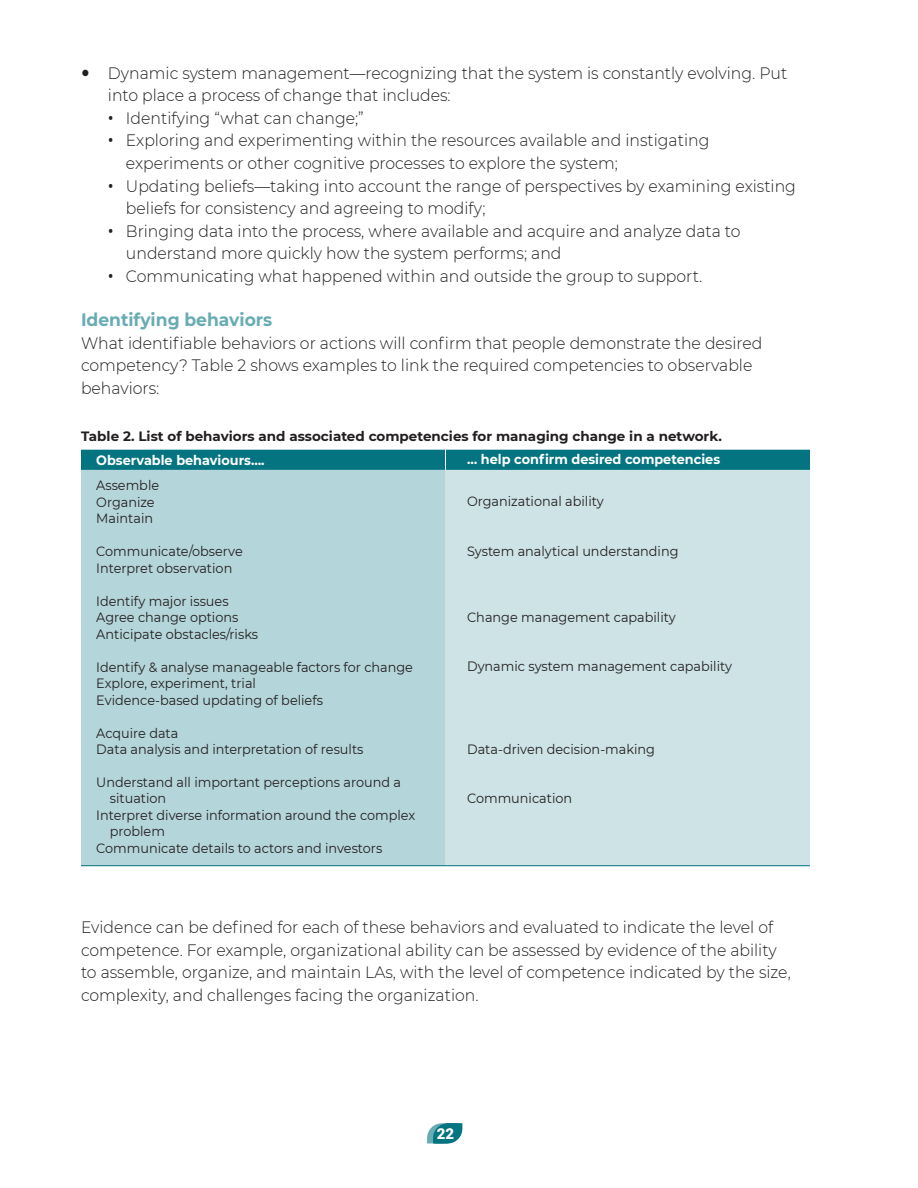
<style>
.page{position:relative;width:918px;height:1188px;background:#fff}
.page>*{position:absolute;margin:0;border:0;box-sizing:border-box;transform-origin:0 0}
.t1{font:700 18px "Montserrat";color:#68acb3;scale:.95 1}
.t2{font:300 16.5px/22.5px "Montserrat";color:#231f20;scale:.95 1}
.t3{font:900 15px "Roboto";color:#fff}
.t4{font:13.5px/16.5px "Montserrat";color:#231f20;scale:.95 1}
.t5{font:700 13.5px "Montserrat";color:#231f20}
.t6{font:700 13.5px "Montserrat";color:#fff;scale:.95 1}
.s1{font-family:"Open Sans";font-weight:400}
</style>
<div class="page">
<svg style="left:427px;top:1123px;width:35px;height:20px"></svg>
<div style="left:82px;top:450px;width:727px;height:19px;background:#047480"></div>
<div style="left:81px;top:450px;width:729px;height:20px;border:2px solid #047480"></div>
<div style="left:81px;top:470px;width:365px;height:395px;background:#b4d5d9"></div>
<div style="left:446px;top:470px;width:364px;height:395px;background:#cde3e6"></div>
<hr style="left:81px;top:865px;width:729px;height:1px;background:#047480">
<svg style="left:445px;top:450px;width:1px;height:20px"></svg>
<p class="t2" style="left:108px;top:61px;width:717px">Dynamic system management—recognizing that the system is constantly evolving. Put into place a process of change that includes:</p>
<p class="t2" style="left:108px;top:106px;width:271px"><span class="s1">•</span> Identifying “what can change;”</p>
<p class="t2" style="left:126px;top:129px;width:616px;text-indent:-18px"><span class="s1">•</span> Exploring and experimenting within the resources available and instigating experiments or other cognitive processes to explore the system;</p>
<p class="t2" style="left:126px;top:174px;width:707px;text-indent:-18px"><span class="s1">•</span> Updating beliefs—taking into account the range of perspectives by examining existing beliefs for consistency and agreeing to modify;</p>
<p class="t2" style="left:126px;top:219px;width:648px;text-indent:-18px"><span class="s1">•</span> Bringing data into the process, where available and acquire and analyze data to understand more quickly how the system performs; and</p>
<p class="t2" style="left:108px;top:264px;width:627px"><span class="s1">•</span> Communicating what happened within and outside the group to support.</p>
<p class="t1" style="left:81px;top:307px;width:203px">Identifying behaviors</p>
<p class="t2" style="left:81px;top:331px;width:719px">What identifiable behaviors or actions will confirm that people demonstrate the desired competency? Table 2 shows examples to link the required competencies to observable behaviors:</p>
<p class="t5" style="left:81px;top:426px;width:642px">Table 2. List of behaviors and associated competencies for managing change in a network.</p>
<p class="t6" style="left:96px;top:450px;width:179px">Observable behaviours….</p>
<p class="t4" style="left:96px;top:477px;width:68px">Assemble<br>Organize<br>Maintain</p>
<p class="t4" style="left:96px;top:543px;width:156px">Communicate/observe<br>Interpret observation</p>
<p class="t4" style="left:96px;top:592px;width:172px">Identify major issues<br>Agree change options<br>Anticipate obstacles/risks</p>
<p class="t4" style="left:96px;top:658px;width:335px">Identify &amp; analyse manageable factors for change<br>Explore, experiment, trial<br>Evidence-based updating of beliefs</p>
<p class="t4" style="left:96px;top:724px;width:283px">Acquire data<br>Data analysis and interpretation of results</p>
<p class="t4" style="left:96px;top:773px;width:322px">Understand all important perceptions around a</p>
<p class="t4" style="left:110px;top:790px;width:61px">situation</p>
<p class="t4" style="left:96px;top:806px;width:337px">Interpret diverse information around the complex</p>
<p class="t4" style="left:110px;top:823px;width:60px">problem</p>
<p class="t4" style="left:96px;top:839px;width:303px">Communicate details to actors and investors</p>
<p class="t6" style="left:467px;top:450px;width:268px">… help confirm desired competencies</p>
<p class="t4" style="left:467px;top:493px;width:145px">Organizational ability</p>
<p class="t4" style="left:467px;top:542px;width:224px">System analytical understanding</p>
<p class="t4" style="left:467px;top:608px;width:221px">Change management capability</p>
<p class="t4" style="left:467px;top:658px;width:281px">Dynamic system management capability</p>
<p class="t4" style="left:467px;top:740px;width:199px">Data-driven decision-making</p>
<p class="t4" style="left:467px;top:790px;width:112px">Communication</p>
<p class="t2" style="left:81px;top:916px;width:749px">Evidence can be defined for each of these behaviors and evaluated to indicate the level of competence. For example, organizational ability can be assessed by evidence of the ability to assemble, organize, and maintain LAs, with the level of competence indicated by the size, complexity, and challenges facing the organization.</p>
<p class="t3" style="left:437px;top:1123px;width:19px">22</p>
</div>
